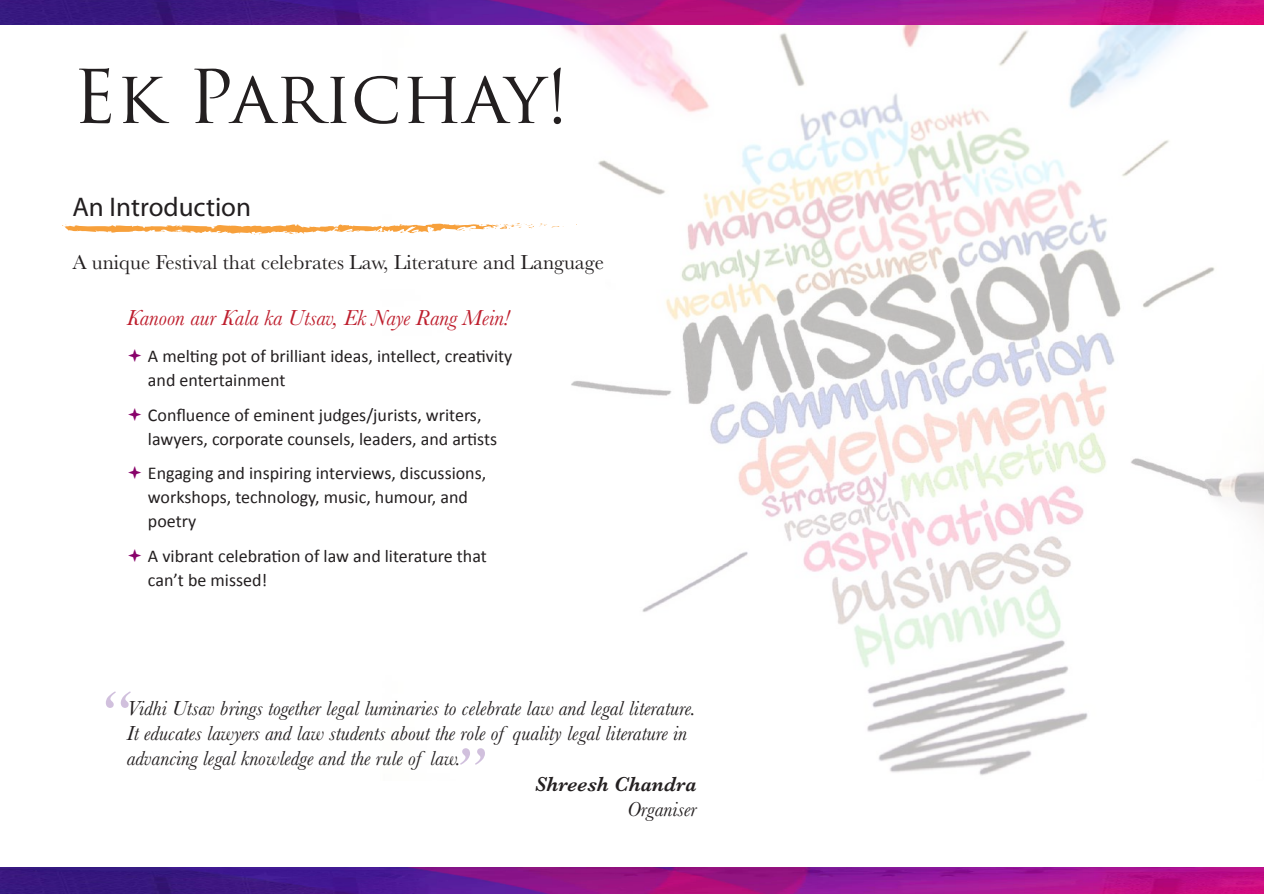
<style>
.page{position:relative;width:1264px;height:894px;background:#fff}
.page>*{position:absolute;margin:0;border:0;box-sizing:border-box;transform-origin:0 0}
.t1{font:72px "Trajan Pro";color:#231f20}
.t2{font:italic 72px "Times";color:#652d90}
.t3{font:27px "Myriad Pro";color:#231f20}
.t4{font:italic 22.5px "Baskerville";color:#be1e2d}
.t5{font:italic 21px/25.2px "Baskerville";color:#231f20}
.t6{font:21px "Baskerville";color:#231f20}
.t7{font:italic 600 21px "Baskerville";color:#231f20}
.t8{font:18px/24px "Calibri";color:#231f20}
</style>
<div class="page">
<img style="left:559px;top:25px;width:705px;height:750px">
<img style="left:0;top:0;width:1264px;height:25px">
<img style="left:0;top:867px;width:1264px;height:26px">
<svg style="left:62px;top:223px;width:502px;height:11px"></svg>
<h1 class="t1" style="left:72px;top:51px;width:498px">Ek Parichay!</h1>
<h2 class="t3" style="left:72px;top:190px;width:180px">An Introduction</h2>
<p class="t6" style="left:72px;top:248px;width:533px">A unique Festival that celebrates Law, Literature and Language</p>
<p class="t4" style="left:127px;top:302px;width:384px">Kanoon aur Kala ka Utsav, Ek Naye Rang Mein!</p>
<p class="t8" style="left:148px;top:344px;width:366px">A melting pot of brilliant ideas, intellect, creativity and entertainment</p>
<p class="t8" style="left:148px;top:403px;width:351px">Confluence of eminent judges/jurists, writers, lawyers, corporate counsels, leaders, and artists</p>
<p class="t8" style="left:148px;top:461px;width:340px">Engaging and inspiring interviews, discussions, workshops, technology, music, humour, and poetry</p>
<p class="t8" style="left:148px;top:544px;width:340px">A vibrant celebration of law and literature that can’t be missed!</p>
<h1 class="t2" style="left:94px;top:652px;width:42px">“</h1>
<p class="t5" style="left:127px;top:695px;width:571px">Vidhi Utsav brings together legal luminaries to celebrate law and legal literature.<br>It educates lawyers and law students about the role of quality legal literature in advancing legal knowledge and the rule of law.</p>
<p class="t7" style="left:535px;top:769px;width:163px">Shreesh Chandra</p>
<p class="t5" style="left:627px;top:796px;width:71px">Organiser</p>
<h1 class="t2" style="left:450px;top:709px;width:42px">”</h1>
</div>
